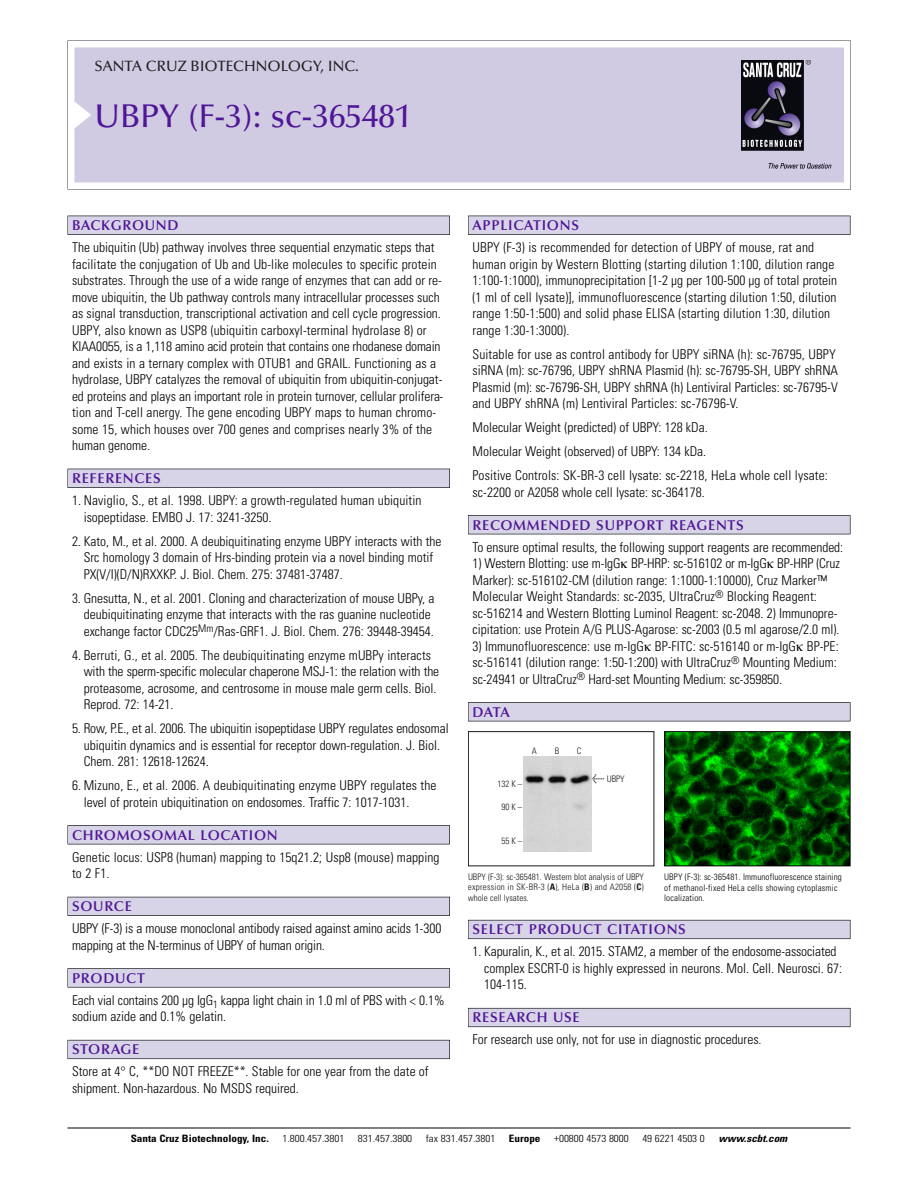
<style>
.page{position:relative;width:918px;height:1188px;background:#fff}
.page>*{position:absolute;margin:0;border:0;box-sizing:border-box;transform-origin:0 0}
.t1{font:500 33px "Optima";color:#511695}
.t2{font:500 15px "Optima";color:#231f20}
.t3{font:600 14.25px "Optima";letter-spacing:.05em;color:#511695}
.t4{font:300 condensed 13.5px/16.5px "Univers";color:#000}
.t5{font:300 condensed 10.2px "Univers";color:#000;scale:1.1 1}
.t6{font:700 condensed 10.2px "Univers";color:#000;scale:1.1 1}
.t7{font:italic 700 condensed 10.2px "Univers";color:#000;scale:1.1 1}
.t8{font:300 condensed 9px/10.5px "Univers";color:#191919;text-align:justify}
.t9{font:300 condensed 9px/10.5px "Univers";letter-spacing:.015em;color:#000}
.s1{font-family:"Meta Plus";font-weight:400;font-stretch:normal;font-size:10.5px}
.s2{font-weight:700}
</style>
<div class="page">
<svg style="left:68px;top:40px;width:783px;height:149px"></svg>
<div style="left:74px;top:47px;width:770px;height:135px;background:#d1cae3"></div>
<img style="left:741px;top:60px;width:90px;height:108px">
<div style="left:68px;top:216px;width:382px;height:19px;background:#535256"></div>
<div style="left:68px;top:216px;width:381px;height:18px;background:#d7d4e8"></div>
<div style="left:68px;top:469px;width:382px;height:19px;background:#525156"></div>
<div style="left:68px;top:469px;width:381px;height:18px;background:#d7d4e8"></div>
<div style="left:68px;top:825px;width:382px;height:19px;background:#545357"></div>
<div style="left:68px;top:826px;width:381px;height:18px;background:#d7d4e8"></div>
<div style="left:68px;top:897px;width:382px;height:19px;background:#535259"></div>
<div style="left:68px;top:897px;width:381px;height:18px;background:#d7d4e8"></div>
<svg style="left:68px;top:968px;width:382px;height:20px"></svg>
<div style="left:68px;top:969px;width:381px;height:18px;background:#d7d4e8"></div>
<div style="left:68px;top:1040px;width:382px;height:19px;background:#64626c"></div>
<div style="left:68px;top:1040px;width:381px;height:18px;background:#d7d4e8"></div>
<div style="left:468px;top:216px;width:382px;height:19px;background:#535256"></div>
<div style="left:468px;top:216px;width:382px;height:18px;background:#d7d4e8"></div>
<div style="left:468px;top:515px;width:382px;height:19px;background:#515155"></div>
<div style="left:468px;top:516px;width:382px;height:18px;background:#d7d4e8"></div>
<div style="left:468px;top:702px;width:382px;height:19px;background:#545357"></div>
<div style="left:468px;top:703px;width:382px;height:18px;background:#d7d4e8"></div>
<div style="left:468px;top:920px;width:382px;height:19px;background:#64626c"></div>
<div style="left:468px;top:920px;width:382px;height:18px;background:#d7d4e8"></div>
<div style="left:468px;top:1008px;width:382px;height:19px;background:#686770"></div>
<div style="left:468px;top:1009px;width:382px;height:18px;background:#d7d4e8"></div>
<hr style="left:68px;top:1128px;width:782px;height:1px;background:#000">
<img style="left:666px;top:733px;width:182px;height:131px">
<div style="left:664px;top:731px;width:186px;height:135px;border:1px solid #000"></div>
<div style="left:468px;top:731px;width:186px;height:135px;border:1px solid #191919"></div>
<img style="left:523px;top:757px;width:68px;height:94px">
<p class="t2" style="left:94px;top:60px;width:266px">SANTA CRUZ BIOTECHNOLOGY, INC.</p>
<p class="t1" style="left:94px;top:102px;width:319px">UBPY (F-3): sc-365481</p>
<p class="t3" style="left:72px;top:219px;width:108px">BACKGROUND</p>
<p class="t4" style="left:72px;top:240px;width:373px">The ubiquitin (Ub) pathway involves three sequential enzymatic steps that facilitate the conjugation of Ub and Ub-like molecules to specific protein substrates. Through the use of a wide range of enzymes that can add or re&shy;move ubiquitin, the Ub pathway controls many intracellular processes such as signal transduction, transcriptional activation and cell cycle progression.<br>UBPY, also known as USP8 (ubiquitin carboxyl-terminal hydrolase 8) or KIAA0055, is a 1,118 amino acid protein that contains one rhodanese domain and exists in a ternary complex with OTUB1 and GRAIL. Functioning as a hydrolase, UBPY catalyzes the removal of ubiquitin from ubiquitin-conjugat&shy;ed proteins and plays an important role in protein turnover, cellular prolifera&shy;tion and T-cell anergy. The gene encoding UBPY maps to human chromo&shy;some 15, which houses over 700 genes and comprises nearly 3% of the human genome.</p>
<p class="t3" style="left:72px;top:472px;width:90px">REFERENCES</p>
<p class="t4" style="left:84px;top:493px;width:339px;text-indent:-12px">1. Naviglio, S., et al. 1998. UBPY: a growth-regulated human ubiquitin isopeptidase. EMBO J. 17: 3241-3250.</p>
<p class="t4" style="left:84px;top:534px;width:359px;text-indent:-12px">2. Kato, M., et al. 2000. A deubiquitinating enzyme UBPY interacts with the<br>Src homology 3 domain of Hrs-binding protein via a novel binding motif<br>PX(V/I)(D/N)RXXKP. J. Biol. Chem. 275: 37481-37487.</p>
<p class="t4" style="left:84px;top:591px;width:352px;text-indent:-12px">3. Gnesutta, N., et al. 2001. Cloning and characterization of mouse UBPy, a deubiquitinating enzyme that interacts with the ras guanine nucleotide exchange factor CDC25<sup>Mm</sup>/Ras-GRF1. J. Biol. Chem. 276: 39448-39454.</p>
<p class="t4" style="left:84px;top:648px;width:357px;text-indent:-12px">4. Berruti, G., et al. 2005. The deubiquitinating enzyme mUBPy interacts with the sperm-specific molecular chaperone MSJ-1: the relation with the proteasome, acrosome, and centrosome in mouse male germ cells. Biol.<br>Reprod. 72: 14-21.</p>
<p class="t4" style="left:84px;top:721px;width:367px;text-indent:-12px">5. Row, P.E., et al. 2006. The ubiquitin isopeptidase UBPY regulates endosomal ubiquitin dynamics and is essential for receptor down-regulation. J. Biol.<br>Chem. 281: 12618-12624.</p>
<p class="t4" style="left:84px;top:778px;width:354px;text-indent:-12px">6. Mizuno, E., et al. 2006. A deubiquitinating enzyme UBPY regulates the level of protein ubiquitination on endosomes. Traffic 7: 1017-1031.</p>
<p class="t3" style="left:72px;top:829px;width:207px">CHROMOSOMAL LOCATION</p>
<p class="t4" style="left:72px;top:850px;width:369px">Genetic locus: USP8 (human) mapping to 15q21.2; Usp8 (mouse) mapping to 2 F1.</p>
<p class="t3" style="left:72px;top:900px;width:61px">SOURCE</p>
<p class="t4" style="left:72px;top:922px;width:371px">UBPY (F-3) is a mouse monoclonal antibody raised against amino acids 1-300 mapping at the N-terminus of UBPY of human origin.</p>
<p class="t3" style="left:72px;top:972px;width:74px">PRODUCT</p>
<p class="t4" style="left:72px;top:993px;width:374px">Each vial contains 200 µg IgG<sub>1</sub> kappa light chain in 1.0 ml of PBS with &lt; 0.1% sodium azide and 0.1% gelatin.</p>
<p class="t3" style="left:72px;top:1044px;width:69px">STORAGE</p>
<p class="t4" style="left:72px;top:1065px;width:358px">Store at 4° C, **DO NOT FREEZE**. Stable for one year from the date of shipment. Non-hazardous. No MSDS required.</p>
<p class="t3" style="left:473px;top:219px;width:108px">APPLICATIONS</p>
<p class="t4" style="left:473px;top:240px;width:366px">UBPY (F-3) is recommended for detection of UBPY of mouse, rat and human origin by Western Blotting (starting dilution 1:100, dilution range 1:100-1:1000), immunoprecipitation [1-2 µg per 100-500 µg of total protein (1 ml of cell lysate)], immunofluorescence (starting dilution 1:50, dilution range 1:50-1:500) and solid phase ELISA (starting dilution 1:30, dilution range 1:30-1:3000).</p>
<p class="t4" style="left:473px;top:347px;width:367px">Suitable for use as control antibody for UBPY siRNA (h): sc-76795, UBPY siRNA (m): sc-76796, UBPY shRNA Plasmid (h): sc-76795-SH, UBPY shRNA Plasmid (m): sc-76796-SH, UBPY shRNA (h) Lentiviral Particles: sc-76795-V and UBPY shRNA (m) Lentiviral Particles: sc-76796-V.</p>
<p class="t4" style="left:473px;top:420px;width:237px">Molecular Weight (predicted) of UBPY: 128 kDa.</p>
<p class="t4" style="left:473px;top:444px;width:235px">Molecular Weight (observed) of UBPY: 134 kDa.</p>
<p class="t4" style="left:473px;top:468px;width:357px">Positive Controls: SK-BR-3 cell lysate: sc-2218, HeLa whole cell lysate: sc-2200 or A2058 whole cell lysate: sc-364178.</p>
<p class="t3" style="left:473px;top:519px;width:273px">RECOMMENDED SUPPORT REAGENTS</p>
<p class="t4" style="left:473px;top:540px;width:372px">To ensure optimal results, the following support reagents are recommended:</p>
<p class="t4" style="left:473px;top:556px;width:369px">1) Western Blotting: use m-IgG BP-HRP: sc-516102 or m-IgG BP-HRP (Cruz Marker): sc-516102-CM (dilution range: 1:1000-1:10000), Cruz Marker™ Molecular Weight Standards: sc-2035, UltraCruz<sup>®</sup> Blocking Reagent: sc-516214 and Western Blotting Luminol Reagent: sc-2048. 2) Immunopre&shy;cipitation: use Protein A/G PLUS-Agarose: sc-2003 (0.5 ml agarose/2.0 ml).</p>
<p class="t4" style="left:473px;top:639px;width:368px">3) Immunofluorescence: use m-IgG BP-FITC: sc-516140 or m-IgG BP-PE: sc-516141 (dilution range: 1:50-1:200) with UltraCruz<sup>®</sup> Mounting Medium: sc-24941 or UltraCruz<sup>®</sup> Hard-set Mounting Medium: sc-359850.</p>
<p class="t3" style="left:473px;top:706px;width:39px">DATA</p>
<p class="t8" style="left:532px;top:746px;width:7px">A</p>
<p class="t8" style="left:555px;top:746px;width:6px">B</p>
<p class="t8" style="left:577px;top:746px;width:6px">C</p>
<p class="t8" style="left:497px;top:780px;width:26px">132 K –</p>
<p class="t8" style="left:501px;top:802px;width:22px">90K–</p>
<p class="t8" style="left:501px;top:836px;width:22px">55K–</p>
<p class="t8" style="left:592px;top:774px;width:34px"><span class="s1">&lt;</span> UBPY</p>
<p class="t8" style="left:468px;top:872px;width:178px">UBPY (F-3): sc-365481. Western blot analysis of UBPY expression in SK-BR-3 (<span class="s2">A</span>), HeLa (<span class="s2">B</span>) and A2058 (<span class="s2">C</span>) whole cell lysates.</p>
<p class="t9" style="left:664px;top:873px;width:179px">UBPY (F-3): sc-365481. Immunofluorescence staining of methanol-fixed HeLa cells showing cytoplasmic localization.</p>
<p class="t3" style="left:473px;top:924px;width:215px">SELECT PRODUCT CITATIONS</p>
<p class="t4" style="left:484px;top:945px;width:360px;text-indent:-12px">1. Kapuralin, K., et al. 2015. STAM2, a member of the endosome-associated complex ESCRT-0 is highly expressed in neurons. Mol. Cell. Neurosci. 67:<br>104-115.</p>
<p class="t3" style="left:473px;top:1012px;width:109px">RESEARCH USE</p>
<p class="t4" style="left:473px;top:1033px;width:291px">For research use only, not for use in diagnostic procedures.</p>
<p class="t6" style="left:131px;top:1135px;width:127px">Santa Cruz Biotechnology, Inc.</p>
<p class="t5" style="left:282px;top:1135px;width:58px">1.800.457.3801</p>
<p class="t5" style="left:358px;top:1135px;width:51px">831.457.3800</p>
<p class="t5" style="left:426px;top:1135px;width:65px">fax 831.457.3801</p>
<p class="t6" style="left:509px;top:1135px;width:30px">Europe</p>
<p class="t5" style="left:554px;top:1135px;width:69px">+00800 4573 8000</p>
<p class="t5" style="left:642px;top:1135px;width:58px">49 6221 4503 0</p>
<p class="t7" style="left:719px;top:1135px;width:66px">www.scbt.com</p>
</div>
